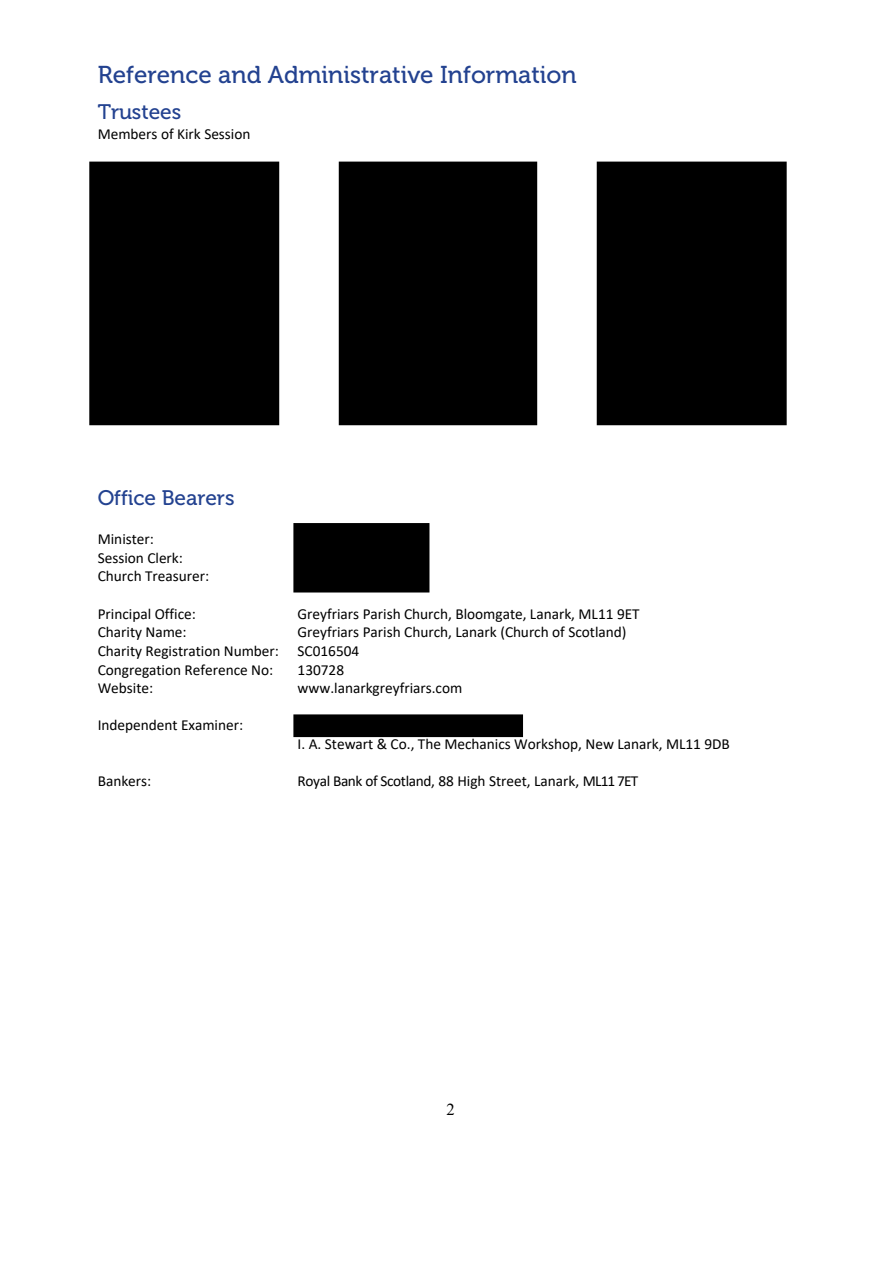
<style>
.page{position:relative;width:893px;height:1263px;background:#fff}
.page>*{position:absolute;margin:0;border:0;box-sizing:border-box;transform-origin:0 0}
.t1{font:24.3px "Museo 500";color:#234290}
.t2{font:21px "Museo 500";letter-spacing:-.005em;color:#234290}
.t3{font:16.65px "Times New Roman";color:#000}
.t4{font:15.3px/18.6px "Calibri";color:#000}
.t5{font:15.3px "Calibri";letter-spacing:-.025em;color:#000}
</style>
<div class="page">
<div style="left:90px;top:162px;width:188px;height:262px;background:#000"></div>
<div style="left:89px;top:162px;width:190px;height:263px;border:2px solid #000"></div>
<div style="left:339px;top:162px;width:197px;height:262px;background:#000"></div>
<div style="left:339px;top:162px;width:198px;height:263px;border:2px solid #000"></div>
<div style="left:597px;top:162px;width:189px;height:262px;background:#000"></div>
<div style="left:597px;top:162px;width:190px;height:263px;border:2px solid #000"></div>
<div style="left:294px;top:524px;width:135px;height:68px;background:#000"></div>
<div style="left:293px;top:523px;width:136px;height:69px;border:2px solid #000"></div>
<div style="left:294px;top:715px;width:228px;height:21px;background:#000"></div>
<div style="left:293px;top:714px;width:230px;height:23px;border:2px solid #000"></div>
<h1 class="t1" style="left:98px;top:61px;width:480px">Reference and Administrative Information</h1>
<h2 class="t2" style="left:98px;top:100px;width:85px">Trustees</h2>
<p class="t4" style="left:98px;top:124px;width:154px">Members of Kirk Session</p>
<h2 class="t2" style="left:98px;top:487px;width:138px">Office Bearers</h2>
<p class="t4" style="left:98px;top:529px;width:113px">Minister:<br>Session Clerk:<br>Church Treasurer:</p>
<p class="t4" style="left:98px;top:604px;width:100px">Principal Office:</p>
<p class="t4" style="left:298px;top:604px;width:343px">Greyfriars Parish Church, Bloomgate, Lanark, ML11 9ET</p>
<p class="t4" style="left:98px;top:623px;width:90px">Charity Name:</p>
<p class="t4" style="left:98px;top:623px;width:530px;text-indent:200px">Greyfriars Parish Church, Lanark (Church of Scotland)<br>Charity Registration Number: SC016504<br>Congregation Reference No:</p>
<p class="t4" style="left:298px;top:660px;width:48px">130728</p>
<p class="t4" style="left:98px;top:679px;width:57px">Website:</p>
<p class="t4" style="left:298px;top:679px;width:166px">www.lanarkgreyfriars.com</p>
<p class="t4" style="left:98px;top:716px;width:147px">Independent Examiner:</p>
<p class="t4" style="left:298px;top:734px;width:434px">I. A. Stewart &amp; Co., The Mechanics Workshop, New Lanark, ML11 9DB</p>
<p class="t4" style="left:98px;top:771px;width:55px">Bankers:</p>
<p class="t5" style="left:298px;top:771px;width:342px">Royal Bank of Scotland, 88 High Street, Lanark, ML11 7ET</p>
<p class="t3" style="left:447px;top:1098px;width:10px">2</p>
</div>
